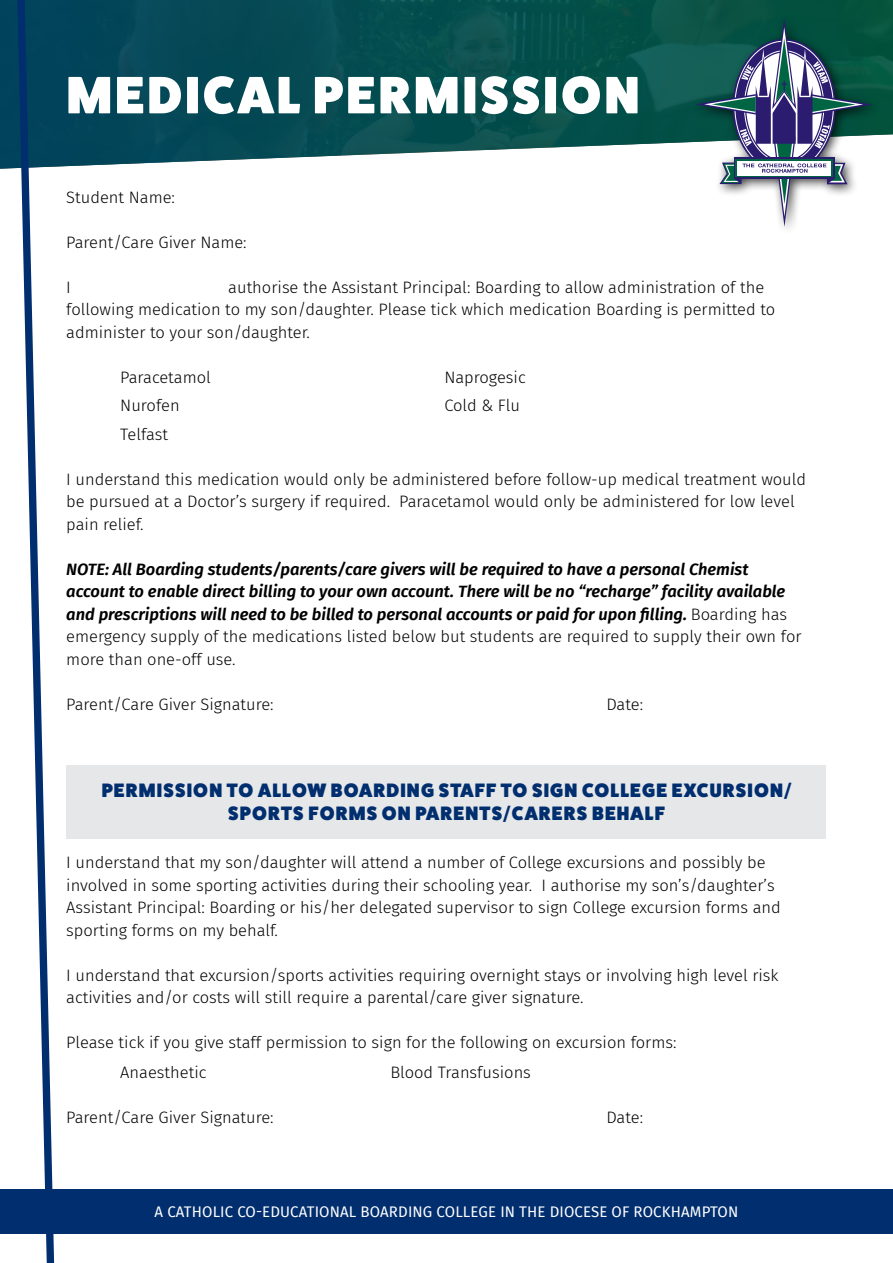
<style>
.page{position:relative;width:893px;height:1263px;background:#fff}
.page>*{position:absolute;margin:0;border:0;box-sizing:border-box;transform-origin:0 0}
.t1{font:800 52.8px "Fat Frank";letter-spacing:.06em;color:#fff}
.t2{font:800 19.5px/23.4px "Fat Frank";letter-spacing:.06em;color:#002e6e;text-align:center}
.t3{font:300 16.5px/22.5px "Fira Sans";color:#000}
.t4{font:italic 600 16.5px/22.5px "Fira Sans";color:#000}
.t5{font:15px "Fira Sans";letter-spacing:.01em;color:#fff}
.s1{font-weight:300;font-style:normal}
</style>
<div class="page">
<svg style="left:0;top:0;width:893px;height:169px;background:#1a5b60"></svg>
<div style="left:0;top:1189px;width:893px;height:44px;background:#002e6e"></div>
<svg style="left:13px;top:0;width:46px;height:1263px"></svg>
<div style="left:690px;top:13px;width:193px;height:224px;background:#000;opacity:.75"></div>
<svg style="left:695px;top:18px;width:177px;height:209px"></svg>
<div style="left:66px;top:765px;width:760px;height:74px;background:#e6e7e8"></div>
<h1 class="t1" style="left:67px;top:66px;width:574px">MEDICAL PERMISSION</h1>
<p class="t3" style="left:66px;top:186px;width:110px">Student Name:</p>
<p class="t3" style="left:66px;top:231px;width:182px">Parent/Care Giver Name:</p>
<p class="t3" style="left:66px;top:276px;width:6px">I</p>
<p class="t3" style="left:66px;top:276px;width:710px;text-indent:162px">authorise the Assistant Principal: Boarding to allow administration of the following medication to my son/daughter. Please tick which medication Boarding is permitted to administer to your son/daughter.</p>
<p class="t3" style="left:120px;top:366px;width:92px">Paracetamol</p>
<p class="t3" style="left:444px;top:366px;width:83px">Naprogesic</p>
<p class="t3" style="left:120px;top:394px;width:61px">Nurofen</p>
<p class="t3" style="left:444px;top:394px;width:77px">Cold &amp; Flu</p>
<p class="t3" style="left:120px;top:423px;width:49px">Telfast</p>
<p class="t3" style="left:66px;top:468px;width:741px">I understand this medication would only be administered before follow-up medical treatment would be pursued at a Doctor’s surgery if required. Paracetamol would only be administered for low level pain relief.</p>
<p class="t4" style="left:66px;top:557px;width:737px">NOTE: All Boarding students/parents/care givers will be required to have a personal Chemist account to enable direct billing to your own account. There will be no “recharge” facility available and prescriptions will need to be billed to personal accounts or paid for upon filling. <span class="s1">Boarding has emergency supply of the medications listed below but students are required to supply their own for more than one-off use.</span></p>
<p class="t3" style="left:66px;top:693px;width:209px">Parent/Care Giver Signature:</p>
<p class="t3" style="left:606px;top:693px;width:38px">Date:</p>
<p class="t2" style="left:102px;top:778px;width:691px">PERMISSION TO ALLOW BOARDING STAFF TO SIGN COLLEGE EXCURSION/<br>SPORTS FORMS ON PARENTS/CARERS BEHALF</p>
<p class="t3" style="left:66px;top:851px;width:716px">I understand that my son/daughter will attend a number of College excursions and possibly be involved in some sporting activities during their schooling year. I authorise my son’s/daughter’s Assistant Principal: Boarding or his/her delegated supervisor to sign College excursion forms and sporting forms on my behalf.</p>
<p class="t3" style="left:66px;top:964px;width:714px">I understand that excursion/sports activities requiring overnight stays or involving high level risk activities and/or costs will still require a parental/care giver signature.</p>
<p class="t3" style="left:120px;top:1027px;width:558px;line-height:30px;text-indent:-54px">Please tick if you give staff permission to sign for the following on excursion forms:<br>Anaesthetic</p>
<p class="t3" style="left:390px;top:1061px;width:142px">Blood Transfusions</p>
<p class="t3" style="left:66px;top:1106px;width:209px">Parent/Care Giver Signature:</p>
<p class="t3" style="left:606px;top:1106px;width:38px">Date:</p>
<p class="t5" style="left:155px;top:1200px;width:585px">A CATHOLIC CO-EDUCATIONAL BOARDING COLLEGE IN THE DIOCESE OF ROCKHAMPTON</p>
</div>
